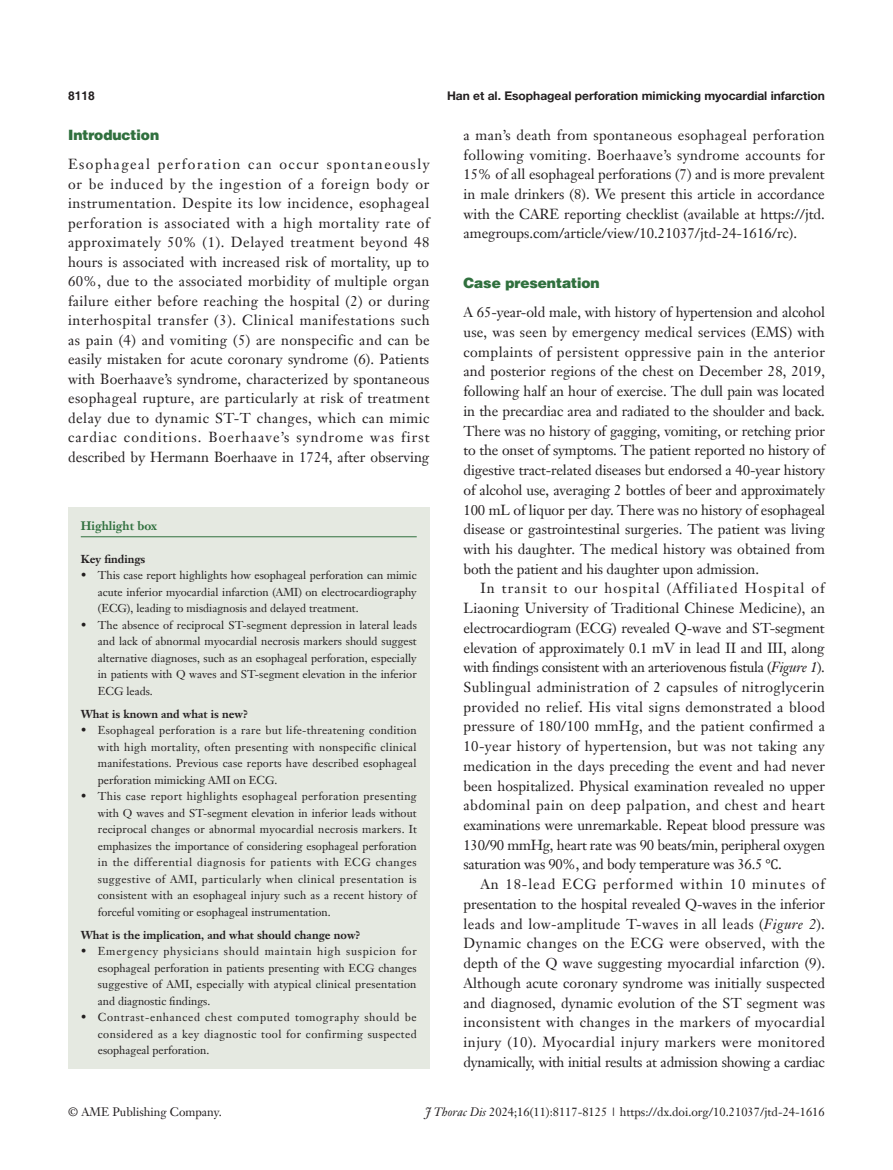
<style>
.page{position:relative;width:893px;height:1170px;background:#fff}
.page>*{position:absolute;margin:0;border:0;box-sizing:border-box;transform-origin:0 0}
.t1{font:14.25px/19.6px "Janson Text LT";letter-spacing:-.01em;color:#231f20;text-align:justify}
._1ji-6_5{font:900 14.25px "Helvetica";color:#30703e}
.t2{font:12px "Janson Text LT";color:#231f20}
.t3{font:700 12px "Helvetica Neue LT Pro";color:#231f20}
.Cite{font:700 12px "Janson Text LT";color:#30703e}
.t4{font:700 12px "Helvetica";color:#231f20}
.box-zhengwen{font:11.25px/16.5px "Janson Text LT";color:#231f20;text-align:justify}
.box-biaoti-1_5mm{font:700 11.25px "Janson Text LT";color:#231f20}
.box-biaoti{font:700 11.25px "Janson Text LT";color:#231f20}
.s1{font-style:italic}
.s2{font-family:"Cambria"}
</style>
<div class="page">
<div style="left:68px;top:507px;width:361px;height:561px;background:#e5e9e1"></div>
<hr style="left:81px;top:536px;width:336px;height:1px;background:#30703e">
<p class="t4" style="left:68px;top:88px;width:28px">8118</p>
<p class="t3" style="left:447px;top:88px;width:379px">Han et al. Esophageal perforation mimicking myocardial infarction</p>
<p class="_1ji-6_5" style="left:68px;top:126px;width:93px">Introduction</p>
<p class="t1" style="left:68px;top:154px;width:363px">Esophageal perforation can occur spontaneously or be induced by the ingestion of a foreign body or instrumentation. Despite its low incidence, esophageal perforation is associated with a high mortality rate of approximately 50% (1). Delayed treatment beyond 48 hours is associated with increased risk of mortality, up to 60%, due to the associated morbidity of multiple organ failure either before reaching the hospital (2) or during interhospital transfer (3). Clinical manifestations such as pain (4) and vomiting (5) are nonspecific and can be easily mistaken for acute coronary syndrome (6). Patients with Boerhaave’s syndrome, characterized by spontaneous esophageal rupture, are particularly at risk of treatment delay due to dynamic ST-T changes, which can mimic cardiac conditions. Boerhaave’s syndrome was first described by Hermann Boerhaave in 1724, after observing</p>
<p class="Cite" style="left:81px;top:518px;width:78px">Highlight box</p>
<p class="box-biaoti" style="left:81px;top:551px;width:66px">Key findings</p>
<p class="box-zhengwen" style="left:98px;top:567px;width:320px;text-indent:-17px">• This case report highlights how esophageal perforation can mimic acute inferior myocardial infarction (AMI) on electrocardiography (ECG), leading to misdiagnosis and delayed treatment.</p>
<p class="box-zhengwen" style="left:98px;top:616px;width:321px;text-indent:-17px">• The absence of reciprocal ST-segment depression in lateral leads and lack of abnormal myocardial necrosis markers should suggest alternative diagnoses, such as an esophageal perforation, especially in patients with Q waves and ST-segment elevation in the inferior ECG leads.</p>
<p class="box-biaoti-1_5mm" style="left:81px;top:706px;width:169px">What is known and what is new?</p>
<p class="box-zhengwen" style="left:98px;top:722px;width:321px;text-indent:-17px">• Esophageal perforation is a rare but life-threatening condition with high mortality, often presenting with nonspecific clinical manifestations. Previous case reports have described esophageal perforation mimicking AMI on ECG.</p>
<p class="box-zhengwen" style="left:98px;top:788px;width:321px;text-indent:-17px">• This case report highlights esophageal perforation presenting with Q waves and ST-segment elevation in inferior leads without reciprocal changes or abnormal myocardial necrosis markers. It emphasizes the importance of considering esophageal perforation in the differential diagnosis for patients with ECG changes suggestive of AMI, particularly when clinical presentation is consistent with an esophageal injury such as a recent history of forceful vomiting or esophageal instrumentation.</p>
<p class="box-biaoti-1_5mm" style="left:81px;top:927px;width:281px">What is the implication, and what should change now?</p>
<p class="box-zhengwen" style="left:98px;top:942px;width:320px;text-indent:-17px">• Emergency physicians should maintain high suspicion for esophageal perforation in patients presenting with ECG changes suggestive of AMI, especially with atypical clinical presentation and diagnostic findings.</p>
<p class="box-zhengwen" style="left:98px;top:1008px;width:321px;text-indent:-17px">• Contrast-enhanced chest computed tomography should be considered as a key diagnostic tool for confirming suspected esophageal perforation.</p>
<p class="t1" style="left:463px;top:125px;width:363px">a man’s death from spontaneous esophageal perforation following vomiting. Boerhaave’s syndrome accounts for 15% of all esophageal perforations (7) and is more prevalent in male drinkers (8). We present this article in accordance with the CARE reporting checklist (available at https://jtd. amegroups.com/article/view/10.21037/jtd-24-1616/rc).</p>
<p class="_1ji-6_5" style="left:463px;top:273px;width:138px">Case presentation</p>
<p class="t1" style="left:463px;top:302px;width:363px">A 65-year-old male, with history of hypertension and alcohol use, was seen by emergency medical services (EMS) with complaints of persistent oppressive pain in the anterior and posterior regions of the chest on December 28, 2019, following half an hour of exercise. The dull pain was located in the precardiac area and radiated to the shoulder and back.<br>There was no history of gagging, vomiting, or retching prior to the onset of symptoms. The patient reported no history of digestive tract-related diseases but endorsed a 40-year history of alcohol use, averaging 2 bottles of beer and approximately 100 mL of liquor per day. There was no history of esophageal disease or gastrointestinal surgeries. The patient was living with his daughter. The medical history was obtained from both the patient and his daughter upon admission.</p>
<p class="t1" style="left:463px;top:578px;width:363px;text-indent:17px">In transit to our hospital (Affiliated Hospital of Liaoning University of Traditional Chinese Medicine), an electrocardiogram (ECG) revealed Q-wave and ST-segment elevation of approximately 0.1 mV in lead II and III, along with findings consistent with an arteriovenous fistula (<span class="s1">Figure 1</span>).<br>Sublingual administration of 2 capsules of nitroglycerin provided no relief. His vital signs demonstrated a blood pressure of 180/100 mmHg, and the patient confirmed a 10-year history of hypertension, but was not taking any medication in the days preceding the event and had never been hospitalized. Physical examination revealed no upper abdominal pain on deep palpation, and chest and heart examinations were unremarkable. Repeat blood pressure was 130/90 mmHg, heart rate was 90 beats/min, peripheral oxygen saturation was 90%, and body temperature was 36.5 <span class="s2">℃</span>.</p>
<p class="t1" style="left:463px;top:874px;width:363px;text-indent:17px">An 18-lead ECG performed within 10 minutes of presentation to the hospital revealed Q-waves in the inferior leads and low-amplitude T-waves in all leads (<span class="s1">Figure 2</span>).<br>Dynamic changes on the ECG were observed, with the depth of the Q wave suggesting myocardial infarction (9).<br>Although acute coronary syndrome was initially suspected and diagnosed, dynamic evolution of the ST segment was inconsistent with changes in the markers of myocardial injury (10). Myocardial injury markers were monitored dynamically, with initial results at admission showing a cardiac</p>
<p class="t2" style="left:68px;top:1104px;width:155px">© AME Publishing Company.</p>
<p class="t2" style="left:425px;top:1104px;width:401px"><span class="s1">J Thorac Dis</span> 2024;16(11):8117-8125 | https://dx.doi.org/10.21037/jtd-24-1616</p>
</div>
